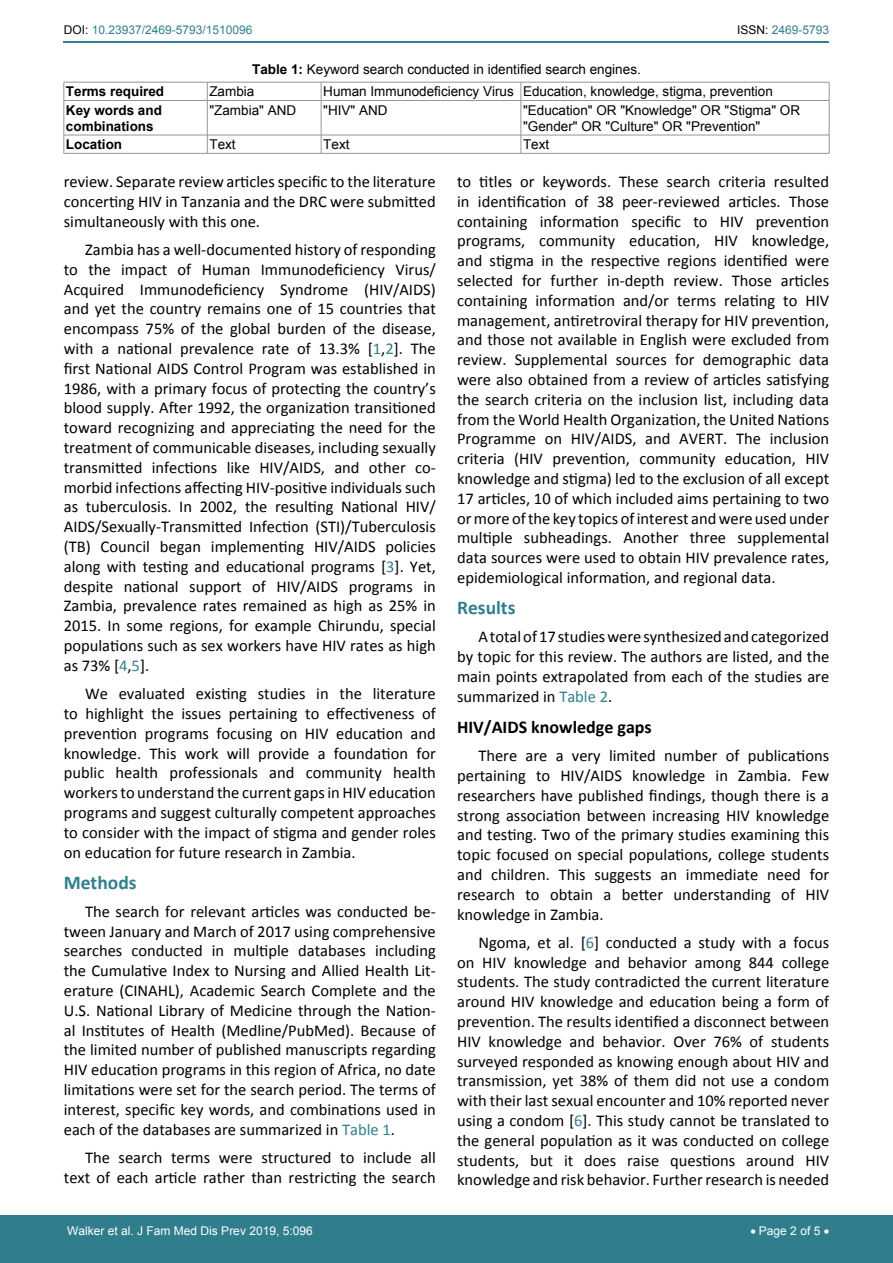
<style>
.page{position:relative;width:893px;height:1263px;background:#fff}
.page>*{position:absolute;margin:0;border:0;box-sizing:border-box;transform-origin:0 0}
.t1{font:700 19.5px "Calibri";color:#30808d}
.t2{font:700 18px "Calibri";color:#000}
.t3{font:16.5px/19.8px "Calibri";color:#000;text-align:justify}
.t4{font:13.5px/16.2px "Arial";color:#000}
.t5{font:700 13.5px/16.2px "Arial";color:#000}
.t6{font:12px "Arial";color:#fff}
.t7{font:12px "Arial";color:#30808d}
.s1{color:#000}
.s2{font-weight:700}
.s3{color:#30808d}
</style>
<div class="page">
<hr style="left:64px;top:41px;width:765px;height:2px;background:#30808d">
<div style="left:0;top:1216px;width:893px;height:47px;background:#307d8d"></div>
<hr style="left:64px;top:82px;width:143px;height:1px;background:#939598">
<svg style="left:64px;top:82px;width:1px;height:18px"></svg>
<hr style="left:207px;top:82px;width:114px;height:1px;background:#939598">
<svg style="left:207px;top:82px;width:1px;height:18px"></svg>
<hr style="left:321px;top:82px;width:200px;height:1px;background:#939598">
<svg style="left:321px;top:82px;width:1px;height:18px"></svg>
<hr style="left:521px;top:82px;width:308px;height:1px;background:#939598">
<svg style="left:521px;top:82px;width:1px;height:18px"></svg>
<svg style="left:829px;top:82px;width:1px;height:18px"></svg>
<hr style="left:64px;top:100px;width:143px;height:1px;background:#939598">
<hr style="left:64px;top:101px;width:1px;height:34px;background:#939598">
<hr style="left:207px;top:100px;width:114px;height:1px;background:#939598">
<hr style="left:207px;top:101px;width:1px;height:34px;background:#939598">
<hr style="left:321px;top:100px;width:200px;height:1px;background:#939598">
<hr style="left:321px;top:101px;width:1px;height:34px;background:#939598">
<hr style="left:521px;top:100px;width:308px;height:1px;background:#939598">
<hr style="left:521px;top:101px;width:1px;height:34px;background:#939598">
<hr style="left:829px;top:101px;width:1px;height:34px;background:#939598">
<hr style="left:64px;top:135px;width:143px;height:1px;background:#939598">
<svg style="left:64px;top:135px;width:1px;height:18px"></svg>
<hr style="left:207px;top:135px;width:114px;height:1px;background:#939598">
<svg style="left:207px;top:135px;width:1px;height:18px"></svg>
<hr style="left:321px;top:135px;width:200px;height:1px;background:#939598">
<svg style="left:321px;top:135px;width:1px;height:18px"></svg>
<hr style="left:521px;top:135px;width:308px;height:1px;background:#939598">
<svg style="left:521px;top:135px;width:1px;height:18px"></svg>
<svg style="left:829px;top:135px;width:1px;height:18px"></svg>
<hr style="left:64px;top:153px;width:143px;height:1px;background:#939598">
<hr style="left:207px;top:153px;width:114px;height:1px;background:#939598">
<hr style="left:321px;top:153px;width:200px;height:1px;background:#939598">
<hr style="left:521px;top:153px;width:308px;height:1px;background:#939598">
<p class="t7" style="left:64px;top:22px;width:190px"><span class="s1">DOI:</span> 10.23937/2469-5793/1510096</p>
<p class="t7" style="left:737px;top:22px;width:94px"><span class="s1">ISSN:</span> 2469-5793</p>
<p class="t4" style="left:252px;top:61px;width:390px"><span class="s2">Table 1:</span> Keyword search conducted in identified search engines.</p>
<p class="t5" style="left:66px;top:84px;width:100px">Terms required</p>
<p class="t4" style="left:209px;top:84px;width:47px">Zambia</p>
<p class="t4" style="left:323px;top:84px;width:451px">Human Immunodeficiency Virus Education, knowledge, stigma, prevention</p>
<p class="t5" style="left:66px;top:102px;width:98px">Key words and combinations</p>
<p class="t4" style="left:209px;top:102px;width:88px">"Zambia" AND</p>
<p class="t4" style="left:323px;top:102px;width:66px">"HIV" AND</p>
<p class="t4" style="left:523px;top:102px;width:279px">"Education" OR "Knowledge" OR "Stigma" OR "Gender" OR "Culture" OR "Prevention"</p>
<p class="t5" style="left:66px;top:137px;width:58px">Location</p>
<p class="t4" style="left:209px;top:136px;width:28px">Text</p>
<p class="t4" style="left:323px;top:136px;width:28px">Text</p>
<p class="t4" style="left:523px;top:136px;width:28px">Text</p>
<p class="t3" style="left:64px;top:172px;width:374px">review. Separate review articles specific to the literature concerting HIV in Tanzania and the DRC were submitted simultaneously with this one.</p>
<p class="t3" style="left:64px;top:240px;width:374px;text-indent:21px">Zambia has a well-documented history of responding to the impact of Human Immunodeficiency Virus/ Acquired Immunodeficiency Syndrome (HIV/AIDS) and yet the country remains one of 15 countries that encompass 75% of the global burden of the disease, with a national prevalence rate of 13.3% [<span class="s3">1</span>,<span class="s3">2</span>]. The first National AIDS Control Program was established in 1986, with a primary focus of protecting the country’s blood supply. After 1992, the organization transitioned toward recognizing and appreciating the need for the treatment of communicable diseases, including sexually transmitted infections like HIV/AIDS, and other co&shy;morbid infections affecting HIV-positive individuals such as tuberculosis. In 2002, the resulting National HIV/ AIDS/Sexually-Transmitted Infection (STI)/Tuberculosis (TB) Council began implementing HIV/AIDS policies along with testing and educational programs [<span class="s3">3</span>]. Yet, despite national support of HIV/AIDS programs in Zambia, prevalence rates remained as high as 25% in 2015. In some regions, for example Chirundu, special populations such as sex workers have HIV rates as high as 73% [<span class="s3">4</span>,<span class="s3">5</span>].</p>
<p class="t3" style="left:64px;top:684px;width:374px;text-indent:21px">We evaluated existing studies in the literature to highlight the issues pertaining to effectiveness of prevention programs focusing on HIV education and knowledge. This work will provide a foundation for public health professionals and community health workers to understand the current gaps in HIV education programs and suggest culturally competent approaches to consider with the impact of stigma and gender roles on education for future research in Zambia.</p>
<p class="t1" style="left:64px;top:869px;width:74px">Methods</p>
<p class="t3" style="left:64px;top:901px;width:374px;text-indent:21px">The search for relevant articles was conducted be&shy;tween January and March of 2017 using comprehensive searches conducted in multiple databases including the Cumulative Index to Nursing and Allied Health Lit&shy;erature (CINAHL), Academic Search Complete and the U.S. National Library of Medicine through the Nation&shy;al Institutes of Health (Medline/PubMed). Because of the limited number of published manuscripts regarding HIV education programs in this region of Africa, no date limitations were set for the search period. The terms of interest, specific key words, and combinations used in each of the databases are summarized in <span class="s3">Table 1</span>.</p>
<p class="t3" style="left:64px;top:1148px;width:374px;text-align:right">The search terms were structured to include all text of each article rather than restricting the search</p>
<p class="t3" style="left:457px;top:172px;width:374px">to titles or keywords. These search criteria resulted in identification of 38 peer-reviewed articles. Those containing information specific to HIV prevention programs, community education, HIV knowledge, and stigma in the respective regions identified were selected for further in-depth review. Those articles containing information and/or terms relating to HIV management, antiretroviral therapy for HIV prevention, and those not available in English were excluded from review. Supplemental sources for demographic data were also obtained from a review of articles satisfying the search criteria on the inclusion list, including data from the World Health Organization, the United Nations Programme on HIV/AIDS, and AVERT. The inclusion criteria (HIV prevention, community education, HIV knowledge and stigma) led to the exclusion of all except 17 articles, 10 of which included aims pertaining to two or more of the key topics of interest and were used under multiple subheadings. Another three supplemental data sources were used to obtain HIV prevalence rates, epidemiological information, and regional data.</p>
<p class="t1" style="left:457px;top:595px;width:60px">Results</p>
<p class="t3" style="left:457px;top:627px;width:374px;text-indent:21px">A total of 17 studies were synthesized and categorized by topic for this review. The authors are listed, and the main points extrapolated from each of the studies are summarized in <span class="s3">Table 2</span>.</p>
<p class="t2" style="left:457px;top:715px;width:196px">HIV/AIDS knowledge gaps</p>
<p class="t3" style="left:457px;top:746px;width:374px;text-indent:21px">There are a very limited number of publications pertaining to HIV/AIDS knowledge in Zambia. Few researchers have published findings, though there is a strong association between increasing HIV knowledge and testing. Two of the primary studies examining this topic focused on special populations, college students and children. This suggests an immediate need for research to obtain a better understanding of HIV knowledge in Zambia.</p>
<p class="t3" style="left:457px;top:932px;width:374px;text-indent:21px">Ngoma, et al. [<span class="s3">6</span>] conducted a study with a focus on HIV knowledge and behavior among 844 college students. The study contradicted the current literature around HIV knowledge and education being a form of prevention. The results identified a disconnect between HIV knowledge and behavior. Over 76% of students surveyed responded as knowing enough about HIV and transmission, yet 38% of them did not use a condom with their last sexual encounter and 10% reported never using a condom [<span class="s3">6</span>]. This study cannot be translated to the general population as it was conducted on college students, but it does raise questions around HIV knowledge and risk behavior. Further research is needed</p>
<p class="t6" style="left:67px;top:1222px;width:247px">Walker et al. J Fam Med Dis Prev 2019, 5:096</p>
<p class="t6" style="left:750px;top:1222px;width:80px">• Page 2 of 5 •</p>
</div>
